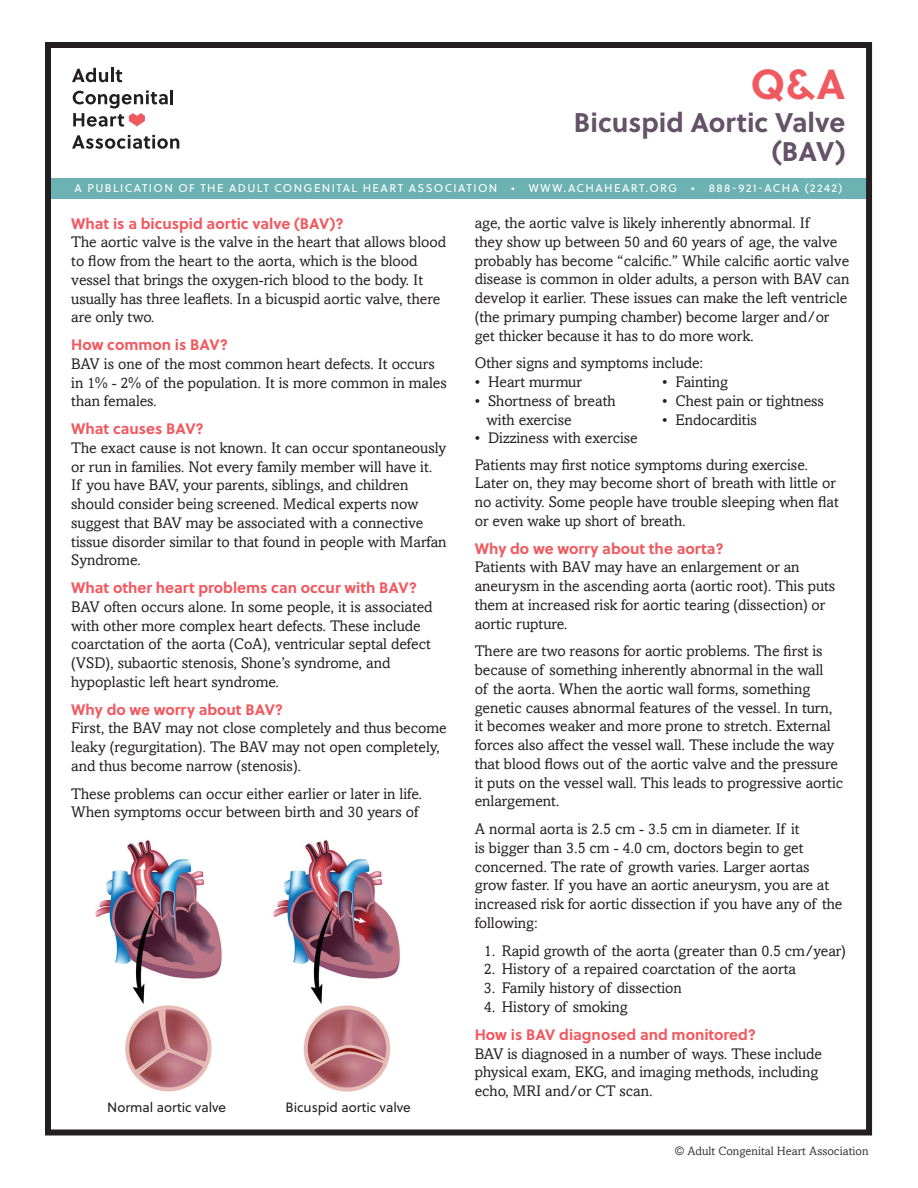
<style>
.page{position:relative;width:918px;height:1188px;background:#fff}
.page>*{position:absolute;margin:0;border:0;box-sizing:border-box;transform-origin:0 0}
.t1{font:700 42px "Soleil";color:#f0595f}
.t2{font:700 27px/28.5px "Soleil";color:#655168;text-align:right}
.t3{font:15.3px/18.8px "Amasis";color:#231f20}
.t4{font:700 15.15px "Soleil";color:#f0595f}
.t5{font:13.5px "Soleil";color:#231f20}
.t6{font:12px "Amasis";color:#38353d}
.t7{font:11.25px "Soleil";letter-spacing:.12em;color:#fff}
</style>
<div class="page">
<div style="left:50px;top:178px;width:821px;height:20px;background:#6cb2b2"></div>
<div style="left:45px;top:42px;width:827px;height:1094px;border:6px solid #231f20"></div>
<svg style="left:72px;top:68px;width:36px;height:14px"></svg>
<hr style="left:111px;top:68px;width:3px;height:14px;background:#231f20">
<svg style="left:116px;top:70px;width:6px;height:12px"></svg>
<svg style="left:72px;top:135px;width:107px;height:14px"></svg>
<svg style="left:73px;top:90px;width:100px;height:37px"></svg>
<img style="left:273px;top:840px;width:127px;height:252px">
<img style="left:95px;top:840px;width:127px;height:252px">
<h1 class="t1" style="left:751px;top:52px;width:96px">Q&amp;A</h1>
<h2 class="t2" style="left:574px;top:107px;width:273px">Bicuspid Aortic Valve (BAV)</h2>
<p class="t7" style="left:75px;top:180px;width:769px">A PUBLICATION OF THE ADULT CONGENITAL HEART ASSOCIATION • WWW.ACHAHEART.ORG • 888-921-ACHA (2242)</p>
<p class="t4" style="left:71px;top:211px;width:274px">What is a bicuspid aortic valve (BAV)?</p>
<p class="t3" style="left:71px;top:233px;width:376px">The aortic valve is the valve in the heart that allows blood to flow from the heart to the aorta, which is the blood vessel that brings the oxygen-rich blood to the body. It usually has three leaflets. In a bicuspid aortic valve, there are only two.</p>
<p class="t4" style="left:71px;top:333px;width:158px">How common is BAV?</p>
<p class="t3" style="left:71px;top:354px;width:377px">BAV is one of the most common heart defects. It occurs in 1% - 2% of the population. It is more common in males than females.</p>
<p class="t4" style="left:71px;top:417px;width:134px">What causes BAV?</p>
<p class="t3" style="left:71px;top:438px;width:377px">The exact cause is not known. It can occur spontaneously or run in families. Not every family member will have it.<br>If you have BAV, your parents, siblings, and children should consider being screened. Medical experts now suggest that BAV may be associated with a connective tissue disorder similar to that found in people with Marfan Syndrome.</p>
<p class="t4" style="left:71px;top:576px;width:347px">What other heart problems can occur with BAV?</p>
<p class="t3" style="left:71px;top:597px;width:363px">BAV often occurs alone. In some people, it is associated with other more complex heart defects. These include coarctation of the aorta (CoA), ventricular septal defect (VSD), subaortic stenosis, Shone’s syndrome, and hypoplastic left heart syndrome.</p>
<p class="t4" style="left:71px;top:697px;width:213px">Why do we worry about BAV?</p>
<p class="t3" style="left:71px;top:719px;width:377px">First, the BAV may not close completely and thus become leaky (regurgitation). The BAV may not open completely, and thus become narrow (stenosis).</p>
<p class="t3" style="left:71px;top:784px;width:353px">These problems can occur either earlier or later in life.<br>When symptoms occur between birth and 30 years of</p>
<p class="t3" style="left:475px;top:213px;width:376px">age, the aortic valve is likely inherently abnormal. If<br>they show up between 50 and 60 years of age, the valve probably has become “calcific.” While calcific aortic valve disease is common in older adults, a person with BAV can develop it earlier. These issues can make the left ventricle (the primary pumping chamber) become larger and/or get thicker because it has to do more work.</p>
<p class="t3" style="left:475px;top:354px;width:230px">Other signs and symptoms include:</p>
<p class="t3" style="left:475px;top:373px;width:109px">• Heart murmur</p>
<p class="t3" style="left:662px;top:373px;width:67px">• Fainting</p>
<p class="t3" style="left:475px;top:391px;width:142px">• Shortness of breath</p>
<p class="t3" style="left:662px;top:391px;width:163px">• Chest pain or tightness</p>
<p class="t3" style="left:487px;top:410px;width:86px">with exercise</p>
<p class="t3" style="left:662px;top:410px;width:96px">• Endocarditis</p>
<p class="t3" style="left:475px;top:425px;width:335px;line-height:26.2px">• Dizziness with exercise<br>Patients may first notice symptoms during exercise.</p>
<p class="t3" style="left:475px;top:474px;width:366px">Later on, they may become short of breath with little or no activity. Some people have trouble sleeping when flat or even wake up short of breath.</p>
<p class="t4" style="left:475px;top:536px;width:250px">Why do we worry about the aorta?</p>
<p class="t3" style="left:475px;top:558px;width:362px">Patients with BAV may have an enlargement or an aneurysm in the ascending aorta (aortic root). This puts them at increased risk for aortic tearing (dissection) or aortic rupture.</p>
<p class="t3" style="left:475px;top:642px;width:370px">There are two reasons for aortic problems. The first is because of something inherently abnormal in the wall<br>of the aorta. When the aortic wall forms, something genetic causes abnormal features of the vessel. In turn, it becomes weaker and more prone to stretch. External forces also affect the vessel wall. These include the way that blood flows out of the aortic valve and the pressure it puts on the vessel wall. This leads to progressive aortic enlargement.</p>
<p class="t3" style="left:475px;top:820px;width:369px">A normal aorta is 2.5 cm - 3.5 cm in diameter. If it<br>is bigger than 3.5 cm - 4.0 cm, doctors begin to get concerned. The rate of growth varies. Larger aortas grow faster. If you have an aortic aneurysm, you are at increased risk for aortic dissection if you have any of the following:</p>
<p class="t3" style="left:484px;top:941px;width:364px">1. Rapid growth of the aorta (greater than 0.5 cm/year)</p>
<p class="t3" style="left:484px;top:960px;width:314px">2. History of a repaired coarctation of the aorta</p>
<p class="t3" style="left:484px;top:979px;width:200px">3. Family history of dissection</p>
<p class="t3" style="left:484px;top:997px;width:145px">4. History of smoking</p>
<p class="t4" style="left:475px;top:1023px;width:283px">How is BAV diagnosed and monitored?</p>
<p class="t3" style="left:475px;top:1044px;width:349px">BAV is diagnosed in a number of ways. These include physical exam, EKG, and imaging methods, including echo, MRI and/or CT scan.</p>
<p class="t5" style="left:107px;top:1098px;width:120px">Normal aortic valve</p>
<p class="t5" style="left:285px;top:1098px;width:127px">Bicuspid aortic valve</p>
<p class="t6" style="left:675px;top:1144px;width:195px">© Adult Congenital Heart Association</p>
</div>
